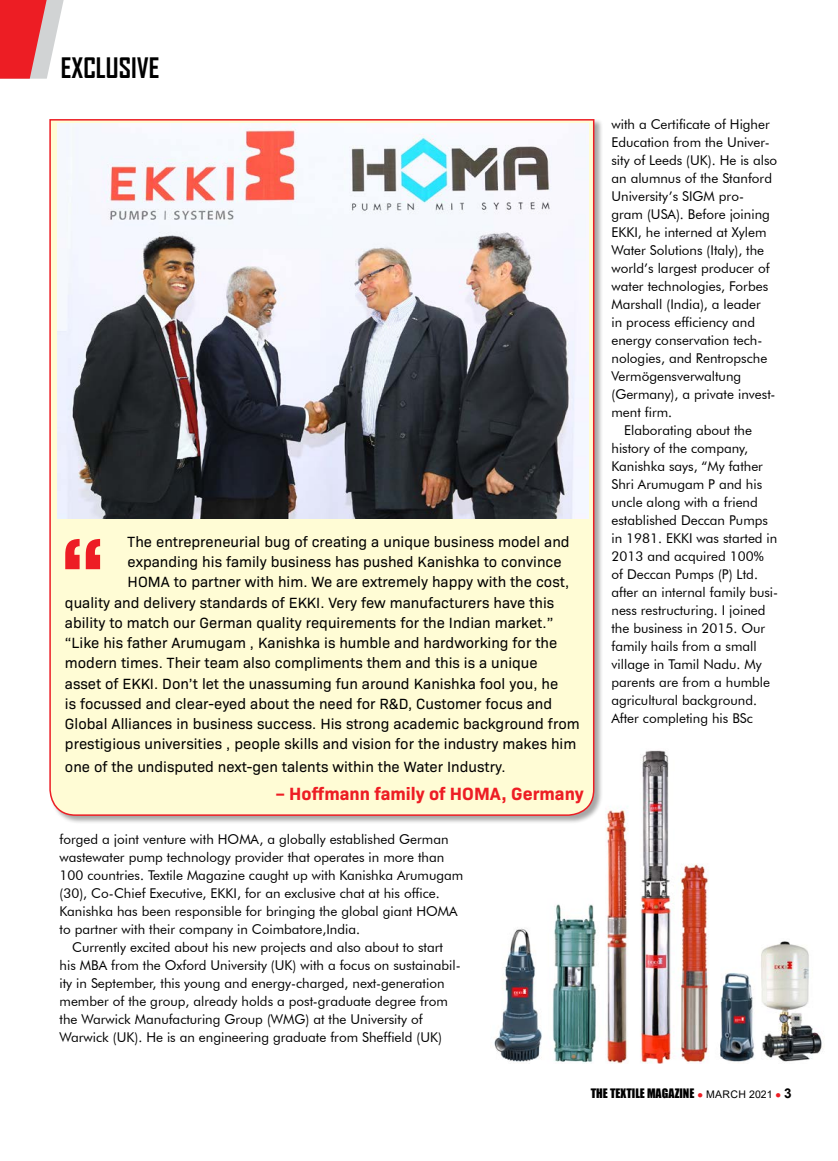
<style>
.page{position:relative;width:838px;height:1161px;background:#fff}
.page>*{position:absolute;margin:0;border:0;box-sizing:border-box;transform-origin:0 0}
.t1{font:800 81px "Bio Sans";color:#ed1d24}
.t2{font:700 27px "Agency FB";color:#000}
.t3{font:700 18px "Bio Sans";color:#ed1d24}
.t4{font:15px "Bio Sans";color:#000}
.t5{font:13.5px "Futura BT";color:#000}
.t6{font:12px "Impact";color:#000}
.s1{color:#ed1d24}
.s2{font-family:"Arial";font-size:10.5px}
.s3{font-family:"Arial";font-weight:700;font-size:13.5px}
</style>
<div class="page">
<img style="left:494px;top:750px;width:329px;height:313px">
<div style="left:49px;top:119px;width:554px;height:705px;background:#000;opacity:.35"></div>
<div style="left:49px;top:119px;width:546px;height:697px;background:#fffcd5"></div>
<img style="left:57px;top:124px;width:531px;height:395px">
<svg style="left:49px;top:515px;width:75px;height:78px"></svg>
<svg style="left:0;top:0;width:64px;height:79px"></svg>
<h2 class="t2" style="left:61px;top:51px;width:100px">EXCLUSIVE</h2>
<p class="t4" style="left:128px;top:530px;width:443px">The entrepreneurial bug of creating a unique business model and</p>
<p class="t4" style="left:128px;top:551px;width:435px">expanding his family business has pushed Kanishka to convince</p>
<p class="t4" style="left:128px;top:571px;width:443px">HOMA to partner with him. We are extremely happy with the cost,</p>
<p class="t4" style="left:65px;top:591px;width:491px">quality and delivery standards of EKKI. Very few manufacturers have this</p>
<p class="t4" style="left:65px;top:611px;width:490px">ability to match our German quality requirements for the Indian market.”</p>
<p class="t4" style="left:65px;top:632px;width:494px">“Like his father Arumugam , Kanishka is humble and hardworking for the</p>
<p class="t4" style="left:65px;top:652px;width:474px">modern times. Their team also compliments them and this is a unique</p>
<p class="t4" style="left:65px;top:672px;width:495px">asset of EKKI. Don’t let the unassuming fun around Kanishka fool you, he</p>
<p class="t4" style="left:65px;top:692px;width:489px">is focussed and clear-eyed about the need for R&amp;D, Customer focus and</p>
<p class="t4" style="left:65px;top:713px;width:516px">Global Alliances in business success. His strong academic background from</p>
<p class="t4" style="left:65px;top:733px;width:513px">prestigious universities , people skills and vision for the industry makes him</p>
<p class="t4" style="left:65px;top:755px;width:442px">one of the undisputed next-gen talents within the Water Industry.</p>
<h3 class="t3" style="left:276px;top:780px;width:309px">– Hoffmann family of HOMA, Germany</h3>
<h1 class="t1" style="left:61px;top:504px;width:44px">“</h1>
<p class="t5" style="left:60px;top:831px;width:390px">forged a joint venture with HOMA, a globally established German</p>
<p class="t5" style="left:60px;top:849px;width:386px">wastewater pump technology provider that operates in more than</p>
<p class="t5" style="left:60px;top:867px;width:405px">100 countries. Textile Magazine caught up with Kanishka Arumugam</p>
<p class="t5" style="left:60px;top:885px;width:382px">(30), Co-Chief Executive, EKKI, for an exclusive chat at his office.</p>
<p class="t5" style="left:60px;top:903px;width:399px">Kanishka has been responsible for bringing the global giant HOMA</p>
<p class="t5" style="left:60px;top:921px;width:302px">to partner with their company in Coimbatore,India.</p>
<p class="t5" style="left:72px;top:939px;width:372px">Currently excited about his new projects and also about to start</p>
<p class="t5" style="left:60px;top:957px;width:402px">his MBA from the Oxford University (UK) with a focus on sustainabil-</p>
<p class="t5" style="left:60px;top:975px;width:386px">ity in September, this young and energy-charged, next-generation</p>
<p class="t5" style="left:60px;top:993px;width:390px">member of the group, already holds a post-graduate degree from</p>
<p class="t5" style="left:60px;top:1011px;width:364px">the Warwick Manufacturing Group (WMG) at the University of</p>
<p class="t5" style="left:60px;top:1029px;width:384px">Warwick (UK). He is an engineering graduate from Sheffield (UK)</p>
<p class="t5" style="left:611px;top:116px;width:160px">with a Certificate of Higher</p>
<p class="t5" style="left:611px;top:134px;width:160px">Education from the Univer-</p>
<p class="t5" style="left:611px;top:152px;width:167px">sity of Leeds (UK). He is also</p>
<p class="t5" style="left:611px;top:170px;width:162px">an alumnus of the Stanford</p>
<p class="t5" style="left:611px;top:188px;width:134px">University’s SIGM pro-</p>
<p class="t5" style="left:611px;top:206px;width:160px">gram (USA). Before joining</p>
<p class="t5" style="left:611px;top:224px;width:156px">EKKI, he interned at Xylem</p>
<p class="t5" style="left:611px;top:242px;width:154px">Water Solutions (Italy), the</p>
<p class="t5" style="left:611px;top:260px;width:160px">world’s largest producer of</p>
<p class="t5" style="left:611px;top:278px;width:158px">water technologies, Forbes</p>
<p class="t5" style="left:611px;top:296px;width:151px">Marshall (India), a leader</p>
<p class="t5" style="left:611px;top:314px;width:145px">in process efficiency and</p>
<p class="t5" style="left:611px;top:332px;width:152px">energy conservation tech-</p>
<p class="t5" style="left:611px;top:350px;width:157px">nologies, and Rentropsche</p>
<p class="t5" style="left:611px;top:368px;width:131px">Vermögensverwaltung</p>
<p class="t5" style="left:611px;top:386px;width:165px">(Germany), a private invest-</p>
<p class="t5" style="left:611px;top:404px;width:62px">ment firm.</p>
<p class="t5" style="left:624px;top:422px;width:129px">Elaborating about the</p>
<p class="t5" style="left:611px;top:440px;width:138px">history of the company,</p>
<p class="t5" style="left:611px;top:458px;width:153px">Kanishka says, “My father</p>
<p class="t5" style="left:611px;top:476px;width:152px">Shri Arumugam P and his</p>
<p class="t5" style="left:611px;top:494px;width:148px">uncle along with a friend</p>
<p class="t5" style="left:611px;top:512px;width:158px">established Deccan Pumps</p>
<p class="t5" style="left:611px;top:530px;width:167px">in 1981. EKKI was started in</p>
<p class="t5" style="left:611px;top:548px;width:154px">2013 and acquired 100%</p>
<p class="t5" style="left:611px;top:566px;width:148px">of Deccan Pumps (P) Ltd.</p>
<p class="t5" style="left:611px;top:584px;width:168px">after an internal family busi-</p>
<p class="t5" style="left:611px;top:602px;width:156px">ness restructuring. I joined</p>
<p class="t5" style="left:611px;top:620px;width:155px">the business in 2015. Our</p>
<p class="t5" style="left:611px;top:638px;width:147px">family hails from a small</p>
<p class="t5" style="left:611px;top:656px;width:152px">village in Tamil Nadu. My</p>
<p class="t5" style="left:611px;top:674px;width:160px">parents are from a humble</p>
<p class="t5" style="left:611px;top:692px;width:147px">agricultural background.</p>
<p class="t5" style="left:611px;top:710px;width:143px">After completing his BSc</p>
<p class="t6" style="left:590px;top:1084px;width:202px">THE TEXTILE MAGAZINE <span class="s1">●</span> <span class="s2">MARCH 2021</span> <span class="s1">●</span> <span class="s3">3</span></p>
</div>
